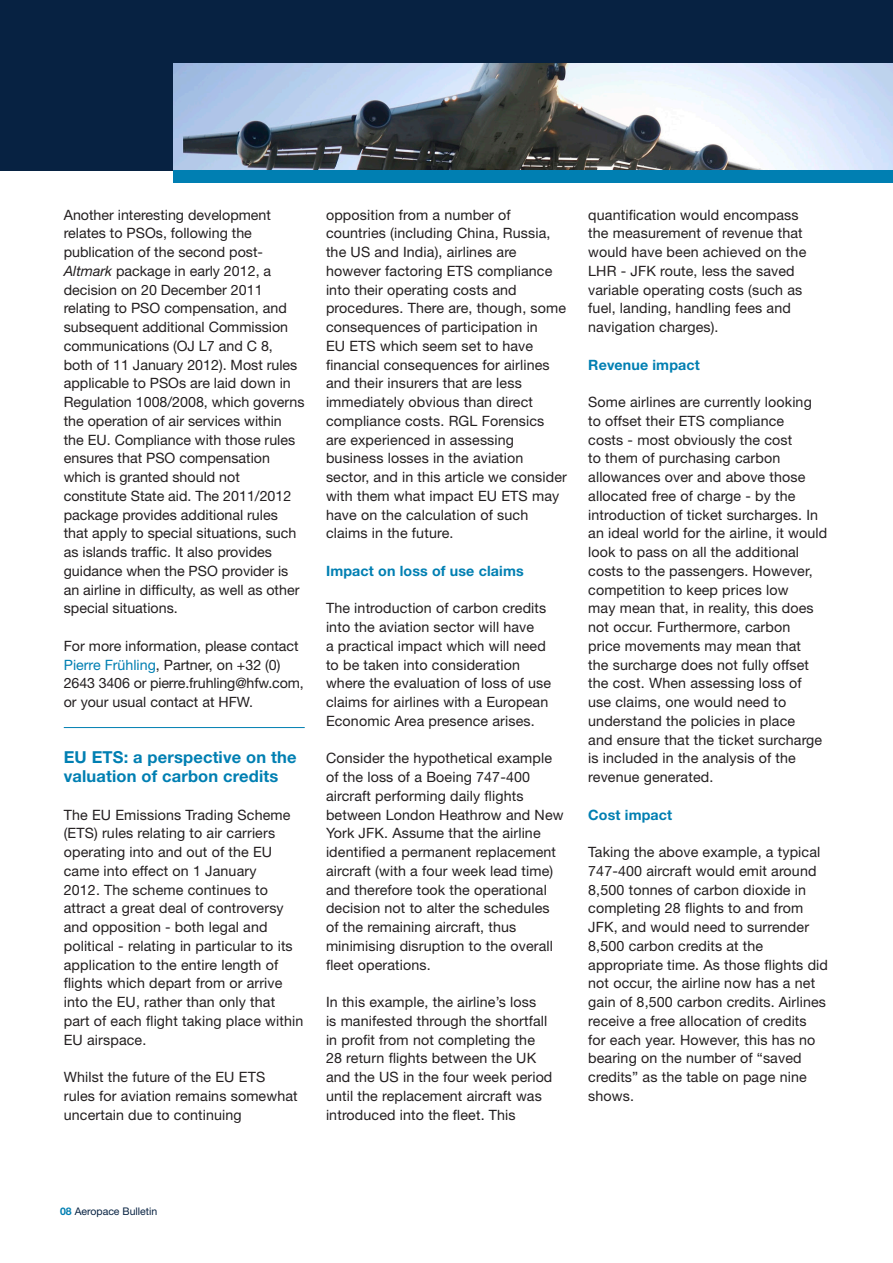
<style>
.page{position:relative;width:893px;height:1263px;background:#fff}
.page>*{position:absolute;margin:0;border:0;box-sizing:border-box;transform-origin:0 0}
.Body_Copy{font:700 16.5px/18.8px "Helvetica Neue LT";letter-spacing:.01em;color:#007fb2}
.Body_Copy-2{font:14.25px/18.8px "Helvetica Neue LT";letter-spacing:.01em;color:#231f20}
.Body_Copy-3{font:700 14.25px "Helvetica Neue LT";letter-spacing:.01em;color:#007fb2}
.t1{font:10.5px "Helvetica Neue LT";color:#072242}
.s1{font-style:italic}
.s2{color:#007fb2}
.s3{font-weight:700;color:#007fb2}
</style>
<div class="page">
<div style="left:0;top:0;width:893px;height:170px;background:#072242"></div>
<img style="left:174px;top:64px;width:719px;height:106px">
<div style="left:174px;top:170px;width:719px;height:13px;background:#007fb2"></div>
<hr style="left:64px;top:727px;width:241px;height:1px;background:#007fb2">
<p class="Body_Copy-2" style="left:64px;top:205px;width:242px">Another interesting development relates to PSOs, following the publication of the second post-<span class="s1">Altmark</span> package in early 2012, a decision on 20 December 2011 relating to PSO compensation, and subsequent additional Commission communications (OJ L7 and C 8, both of 11 January 2012). Most rules applicable to PSOs are laid down in Regulation 1008/2008, which governs the operation of air services within the EU. Compliance with those rules ensures that PSO compensation which is granted should not constitute State aid. The 2011/2012 package provides additional rules that apply to special situations, such as islands traffic. It also provides guidance when the PSO provider is an airline in difficulty, as well as other special situations.</p>
<p class="Body_Copy-2" style="left:64px;top:636px;width:241px">For more information, please contact <span class="s2">Pierre Frühling</span>, Partner, on +32 (0)<br>2643 3406 or pierre.fruhling@hfw.com, or your usual contact at HFW.</p>
<p class="Body_Copy" style="left:64px;top:748px;width:234px">EU ETS: a perspective on the valuation of carbon credits</p>
<p class="Body_Copy-2" style="left:64px;top:805px;width:241px">The EU Emissions Trading Scheme (ETS) rules relating to air carriers operating into and out of the EU came into effect on 1 January<br>2012. The scheme continues to attract a great deal of controversy and opposition - both legal and political - relating in particular to its application to the entire length of flights which depart from or arrive into the EU, rather than only that part of each flight taking place within<br>EU airspace.</p>
<p class="Body_Copy-2" style="left:64px;top:1067px;width:235px">Whilst the future of the EU ETS rules for aviation remains somewhat uncertain due to continuing</p>
<p class="Body_Copy-2" style="left:326px;top:205px;width:242px">opposition from a number of countries (including China, Russia, the US and India), airlines are however factoring ETS compliance into their operating costs and procedures. There are, though, some consequences of participation in<br>EU ETS which seem set to have financial consequences for airlines and their insurers that are less immediately obvious than direct compliance costs. RGL Forensics are experienced in assessing business losses in the aviation sector, and in this article we consider with them what impact EU ETS may have on the calculation of such claims in the future.</p>
<p class="Body_Copy-3" style="left:326px;top:562px;width:199px">Impact on loss of use claims</p>
<p class="Body_Copy-2" style="left:326px;top:599px;width:227px">The introduction of carbon credits into the aviation sector will have<br>a practical impact which will need to be taken into consideration where the evaluation of loss of use claims for airlines with a European Economic Area presence arises.</p>
<p class="Body_Copy-2" style="left:326px;top:749px;width:239px">Consider the hypothetical example of the loss of a Boeing 747-400 aircraft performing daily flights between London Heathrow and New York JFK. Assume that the airline identified a permanent replacement aircraft (with a four week lead time) and therefore took the operational decision not to alter the schedules of the remaining aircraft, thus minimising disruption to the overall fleet operations.</p>
<p class="Body_Copy-2" style="left:326px;top:992px;width:228px">In this example, the airline’s loss<br>is manifested through the shortfall in profit from not completing the 28 return flights between the UK and the US in the four week period until the replacement aircraft was introduced into the fleet. This</p>
<p class="Body_Copy-2" style="left:588px;top:205px;width:220px">quantification would encompass the measurement of revenue that would have been achieved on the<br>LHR - JFK route, less the saved variable operating costs (such as fuel, landing, handling fees and navigation charges).</p>
<p class="Body_Copy-3" style="left:588px;top:356px;width:113px">Revenue impact</p>
<p class="Body_Copy-2" style="left:588px;top:392px;width:241px">Some airlines are currently looking to offset their ETS compliance<br>costs - most obviously the cost<br>to them of purchasing carbon allowances over and above those allocated free of charge - by the introduction of ticket surcharges. In an ideal world for the airline, it would look to pass on all the additional costs to the passengers. However, competition to keep prices low<br>may mean that, in reality, this does not occur. Furthermore, carbon<br>price movements may mean that<br>the surcharge does not fully offset the cost. When assessing loss of use claims, one would need to understand the policies in place<br>and ensure that the ticket surcharge is included in the analysis of the revenue generated.</p>
<p class="Body_Copy-3" style="left:588px;top:806px;width:85px">Cost impact</p>
<p class="Body_Copy-2" style="left:588px;top:842px;width:241px">Taking the above example, a typical<br>747-400 aircraft would emit around<br>8,500 tonnes of carbon dioxide in completing 28 flights to and from<br>JFK, and would need to surrender<br>8,500 carbon credits at the appropriate time. As those flights did not occur, the airline now has a net gain of 8,500 carbon credits. Airlines receive a free allocation of credits<br>for each year. However, this has no bearing on the number of “saved credits” as the table on page nine shows.</p>
<p class="t1" style="left:60px;top:1205px;width:99px"><span class="s3">08</span> Aeropace Bulletin</p>
</div>
